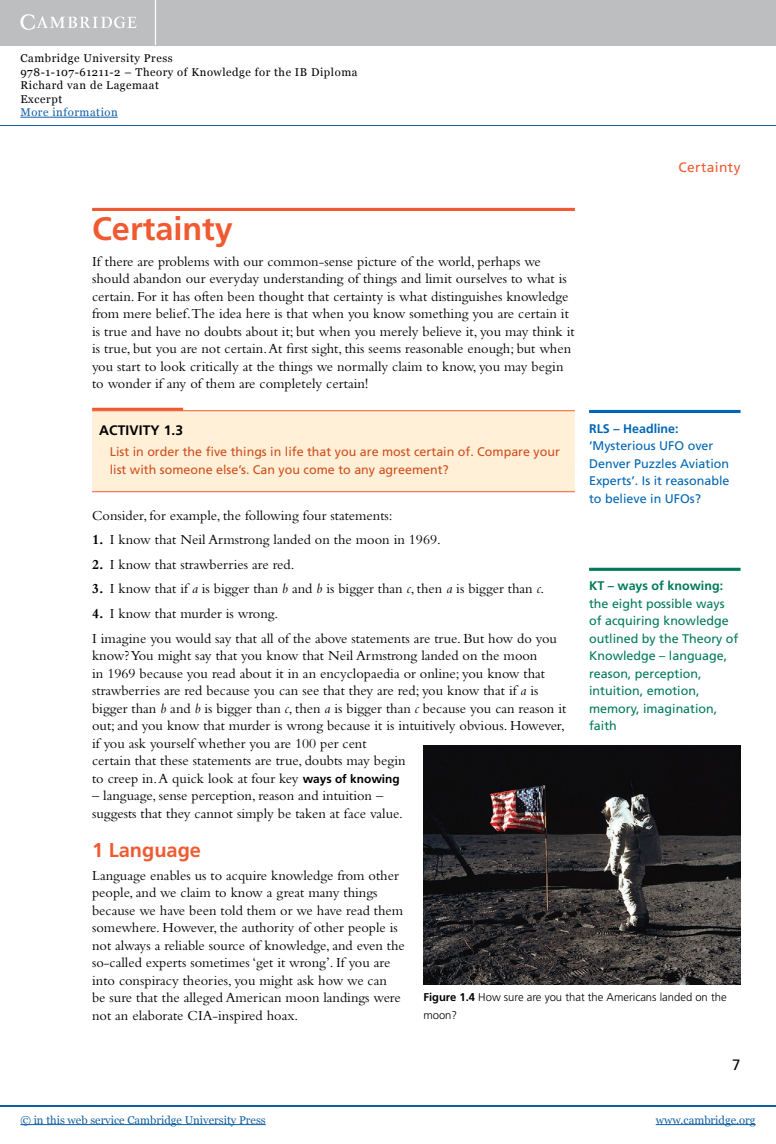
<style>
.page{position:relative;width:776px;height:1144px;background:#fff}
.page>*{position:absolute;margin:0;border:0;box-sizing:border-box;transform-origin:0 0}
.t1{font:700 32.5px "Frutiger LT Std";color:#f15a31}
.t2{font:700 20px "Frutiger LT Std";color:#f15a31}
.t3{font:15px "Frutiger LT Std";color:#000}
.t4{font:14.38px/17.5px "Bembo Std";color:#000}
.t5{font:700 13.75px "Frutiger LT Std";letter-spacing:.01em;color:#000}
.t6{font:13.75px "Frutiger LT Std";letter-spacing:.03em;color:#f15a31}
.t7{font:12.5px/17.5px "Frutiger LT Std";color:#007a5b}
.t8{font:12.5px/17.5px "Frutiger LT Std";color:#d14e1d}
.t9{font:12.5px/17.5px "Frutiger LT Std";color:#0066b3}
.t10{font:700 12.5px "Frutiger LT Std";color:#007a5b}
.t11{font:700 12.5px "Frutiger LT Std";color:#0066b3}
.t12{font:11.25px/13.4px "Georgia";letter-spacing:.05em;color:#000}
.t13{font:11.25px "Georgia";color:#115fa4}
.t14{font:300 11.25px/17.5px "Frutiger LT Std";color:#000}
.t15{font:11.25px "Georgia";letter-spacing:.05em;color:#115fa4}
.s1{font-weight:700}
.s2{font-style:italic}
.s3{font-family:"Frutiger LT Std";font-weight:700;font-size:11.88px}
</style>
<div class="page">
<div style="left:0;top:0;width:776px;height:45px;background:#bcbec0"></div>
<hr style="left:155px;top:0;width:1px;height:45px;background:#fff">
<svg style="left:20px;top:14px;width:117px;height:16px"></svg>
<hr style="left:20px;top:117px;width:98px;height:1px;background:#115fa4">
<hr style="left:0;top:125px;width:776px;height:1px;background:#115fa4">
<hr style="left:0;top:1104px;width:776px;height:1px;background:#115fa4">
<hr style="left:20px;top:1124px;width:246px;height:1px;background:#115fa4">
<hr style="left:656px;top:1124px;width:100px;height:1px;background:#115fa4">
<hr style="left:92px;top:208px;width:483px;height:3px;background:#f15a31">
<svg style="left:92px;top:407px;width:91px;height:3px"></svg>
<div style="left:92px;top:410px;width:483px;height:64px;background:#fff0d7"></div>
<hr style="left:92px;top:410px;width:483px;height:1px;background:#f15a31">
<div style="left:92px;top:469px;width:483px;height:22px;background:#fff0d7"></div>
<hr style="left:92px;top:491px;width:483px;height:1px;background:#f15a31">
<hr style="left:589px;top:567px;width:152px;height:3px;background:#007a5b">
<img style="left:423px;top:745px;width:318px;height:239px">
<hr style="left:589px;top:410px;width:152px;height:3px;background:#0066b3">
<p class="t12" style="left:20px;top:52px;width:339px">Cambridge University Press<br>978-1-107-61211-2 – Theory of Knowledge for the IB Diploma<br>Richard van de Lagemaat<br>Excerpt</p>
<p class="t15" style="left:20px;top:105px;width:99px">More information</p>
<p class="t6" style="left:678px;top:159px;width:64px">Certainty</p>
<h1 class="t1" style="left:92px;top:209px;width:142px">Certainty</h1>
<p class="t4" style="left:92px;top:252px;width:484px">If there are problems with our common-sense picture of the world, perhaps we should abandon our everyday understanding of things and limit ourselves to what is certain. For it has often been thought that certainty is what distinguishes knowledge from mere belief.The idea here is that when you know something you are certain it is true and have no doubts about it; but when you merely believe it, you may think it is true, but you are not certain. At first sight, this seems reasonable enough; but when you start to look critically at the things we normally claim to know, you may begin to wonder if any of them are completely certain!</p>
<p class="t5" style="left:99px;top:422px;width:86px">ACTIVITY 1.3</p>
<p class="t8" style="left:110px;top:443px;width:452px">List in order the five things in life that you are most certain of. Compare your list with someone else’s. Can you come to any agreement?</p>
<p class="t4" style="left:92px;top:506px;width:302px">Consider, for example, the following four statements:</p>
<p class="t4" style="left:92px;top:530px;width:350px"><span class="s1">1.</span> I know that Neil Armstrong landed on the moon in 1969.</p>
<p class="t4" style="left:92px;top:555px;width:204px"><span class="s1">2.</span> I know that strawberries are red.</p>
<p class="t4" style="left:92px;top:579px;width:454px"><span class="s1">3.</span> I know that if <span class="s2">a</span> is bigger than <span class="s2">b</span> and <span class="s2">b</span> is bigger than <span class="s2">c</span>, then <span class="s2">a</span> is bigger than <span class="s2">c</span>.</p>
<p class="t4" style="left:92px;top:600px;width:466px;line-height:24.6px"><span class="s1">4.</span> I know that murder is wrong.<br>I imagine you would say that all of the above statements are true. But how do you</p>
<p class="t4" style="left:92px;top:646px;width:476px">know? You might say that you know that Neil Armstrong landed on the moon<br>in 1969 because you read about it in an encyclopaedia or online; you know that strawberries are red because you can see that they are red; you know that if <span class="s2">a</span> is bigger than <span class="s2">b</span> and <span class="s2">b</span> is bigger than <span class="s2">c</span>, then <span class="s2">a</span> is bigger than <span class="s2">c</span> because you can reason it out; and you know that murder is wrong because it is intuitively obvious. However, if you ask yourself whether you are 100 per cent<br>certain that these statements are true, doubts may begin<br>to creep in. A quick look at four key <span class="s3">ways of knowing</span></p>
<p class="t4" style="left:92px;top:786px;width:312px">– language, sense perception, reason and intuition – suggests that they cannot simply be taken at face value.</p>
<h2 class="t2" style="left:92px;top:838px;width:110px">1 Language</h2>
<p class="t4" style="left:92px;top:865px;width:314px">Language enables us to acquire knowledge from other people, and we claim to know a great many things because we have been told them or we have read them somewhere. However, the authority of other people is not always a reliable source of knowledge, and even the so-called experts sometimes ‘get it wrong’. If you are into conspiracy theories, you might ask how we can<br>be sure that the alleged American moon landings were not an elaborate CIA-inspired hoax.</p>
<p class="t11" style="left:589px;top:421px;width:91px">RLS – Headline:</p>
<p class="t9" style="left:589px;top:437px;width:142px">‘Mysterious UFO over<br>Denver Puzzles Aviation<br>Experts’. Is it reasonable to believe in UFOs?</p>
<p class="t10" style="left:589px;top:578px;width:136px">KT – ways of knowing:</p>
<p class="t7" style="left:589px;top:594px;width:151px">the eight possible ways of acquiring knowledge outlined by the Theory of<br>Knowledge – language, reason, perception, intuition, emotion, memory, imagination, faith</p>
<p class="t14" style="left:423px;top:988px;width:305px"><span class="s1">Figure 1.4</span> How sure are you that the Americans landed on the moon?</p>
<p class="t3" style="left:732px;top:1055px;width:10px">7</p>
<p class="t13" style="left:20px;top:1112px;width:247px">© in this web service Cambridge University Press</p>
<p class="t13" style="left:656px;top:1112px;width:101px">www.cambridge.org</p>
</div>
